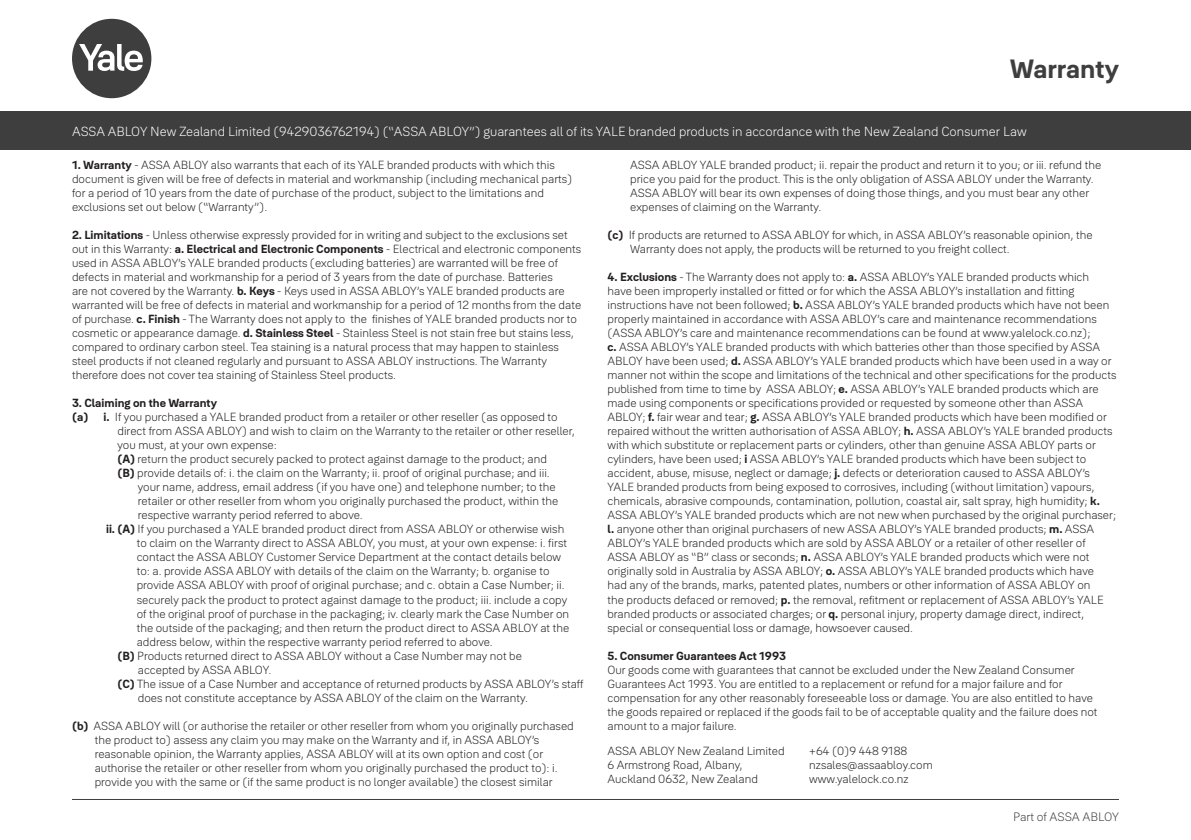
<style>
.page{position:relative;width:1191px;height:840px;background:#fff}
.page>*{position:absolute;margin:0;border:0;box-sizing:border-box;transform-origin:0 0}
.t1{font:700 26px "Yale Solis";color:#3e3e3f}
.t2{font:300 13px "Yale Solis";color:#fff}
.t3{font:300 12px "Yale Solis";color:#3e3e3f}
.t4{font:300 11.6px/14px "Yale Solis";color:#231f20}
.t5{font:700 11.6px "Yale Solis";color:#231f20}
.s1{font-weight:700}
</style>
<div class="page">
<svg style="left:72px;top:19px;width:79px;height:79px"></svg>
<div style="left:0;top:111px;width:1191px;height:39px;background:#3e3e3f"></div>
<hr style="left:72px;top:798px;width:1047px;height:1px;background:#3e3e3f">
<h1 class="t1" style="left:1010px;top:53px;width:111px">Warranty</h1>
<p class="t2" style="left:72px;top:124px;width:956px">ASSA ABLOY New Zealand Limited (9429036762194) (“ASSA ABLOY”) guarantees all of its YALE branded products in accordance with the New Zealand Consumer Law</p>
<p class="t4" style="left:72px;top:158px;width:502px"><span class="s1">1. Warranty</span> - ASSA ABLOY also warrants that each of its YALE branded products with which this document is given will be free of defects in material and workmanship (including mechanical parts) for a period of 10 years from the date of purchase of the product, subject to the limitations and exclusions set out below (“Warranty”).</p>
<p class="t4" style="left:72px;top:228px;width:511px"><span class="s1">2. Limitations</span> - Unless otherwise expressly provided for in writing and subject to the exclusions set out in this Warranty: <span class="s1">a. Electrical and Electronic Components</span> - Electrical and electronic components used in ASSA ABLOY’s YALE branded products (excluding batteries) are warranted will be free of defects in material and workmanship for a period of 3 years from the date of purchase. Batteries<br>are not covered by the Warranty. <span class="s1">b. Keys</span> - Keys used in ASSA ABLOY’s YALE branded products are warranted will be free of defects in material and workmanship for a period of 12 months from the date of purchase. <span class="s1">c. Finish</span> - The Warranty does not apply to the finishes of YALE branded products nor to cosmetic or appearance damage. <span class="s1">d. Stainless Steel</span> - Stainless Steel is not stain free but stains less, compared to ordinary carbon steel. Tea staining is a natural process that may happen to stainless steel products if not cleaned regularly and pursuant to ASSA ABLOY instructions. The Warranty therefore does not cover tea staining of Stainless Steel products.</p>
<p class="t5" style="left:72px;top:396px;width:146px">3. Claiming on the Warranty</p>
<p class="t4" style="left:72px;top:410px;width:487px"><span class="s1">(a) i.</span> If you purchased a YALE branded product from a retailer or other reseller (as opposed to</p>
<p class="t4" style="left:117px;top:424px;width:459px">direct from ASSA ABLOY) and wish to claim on the Warranty to the retailer or other reseller,</p>
<p class="t4" style="left:117px;top:438px;width:161px">you must, at your own expense:</p>
<p class="t4" style="left:117px;top:452px;width:431px"><span class="s1">(A)</span> return the product securely packed to protect against damage to the product; and</p>
<p class="t4" style="left:117px;top:466px;width:434px"><span class="s1">(B)</span> provide details of: i. the claim on the Warranty; ii. proof of original purchase; and iii.</p>
<p class="t4" style="left:138px;top:480px;width:419px">your name, address, email address (if you have one) and telephone number; to the</p>
<p class="t4" style="left:138px;top:494px;width:422px">retailer or other reseller from whom you originally purchased the product, within the</p>
<p class="t4" style="left:138px;top:508px;width:226px">respective warranty period referred to above.</p>
<p class="t4" style="left:106px;top:522px;width:460px"><span class="s1">ii. (A)</span> If you purchased a YALE branded product direct from ASSA ABLOY or otherwise wish</p>
<p class="t4" style="left:137px;top:536px;width:432px">to claim on the Warranty direct to ASSA ABLOY, you must, at your own expense: i. first</p>
<p class="t4" style="left:137px;top:550px;width:426px">contact the ASSA ABLOY Customer Service Department at the contact details below</p>
<p class="t4" style="left:137px;top:564px;width:414px">to: a. provide ASSA ABLOY with details of the claim on the Warranty; b. organise to</p>
<p class="t4" style="left:137px;top:578px;width:429px">provide ASSA ABLOY with proof of original purchase; and c. obtain a Case Number; ii.</p>
<p class="t4" style="left:137px;top:592px;width:432px">securely pack the product to protect against damage to the product; iii. include a copy</p>
<p class="t4" style="left:137px;top:606px;width:434px">of the original proof of purchase in the packaging; iv. clearly mark the Case Number on</p>
<p class="t4" style="left:137px;top:620px;width:434px">the outside of the packaging; and then return the product direct to ASSA ABLOY at the</p>
<p class="t4" style="left:137px;top:634px;width:357px">address below, within the respective warranty period referred to above.</p>
<p class="t4" style="left:117px;top:648px;width:406px"><span class="s1">(B)</span> Products returned direct to ASSA ABLOY without a Case Number may not be</p>
<p class="t4" style="left:138px;top:662px;width:135px">accepted by ASSA ABLOY.</p>
<p class="t4" style="left:117px;top:676px;width:467px"><span class="s1">(C)</span> The issue of a Case Number and acceptance of returned products by ASSA ABLOY’s staff</p>
<p class="t4" style="left:138px;top:690px;width:392px">does not constitute acceptance by ASSA ABLOY of the claim on the Warranty.</p>
<p class="t4" style="left:95px;top:718px;width:481px;text-indent:-23px"><span class="s1">(b)</span> ASSA ABLOY will (or authorise the retailer or other reseller from whom you originally purchased the product to) assess any claim you may make on the Warranty and if, in ASSA ABLOY’s reasonable opinion, the Warranty applies, ASSA ABLOY will at its own option and cost (or authorise the retailer or other reseller from whom you originally purchased the product to): i. provide you with the same or (if the same product is no longer available) the closest similar</p>
<p class="t4" style="left:630px;top:158px;width:473px">ASSA ABLOY YALE branded product; ii. repair the product and return it to you; or iii. refund the price you paid for the product. This is the only obligation of ASSA ABLOY under the Warranty.<br>ASSA ABLOY will bear its own expenses of doing those things, and you must bear any other expenses of claiming on the Warranty.</p>
<p class="t4" style="left:630px;top:228px;width:464px;text-indent:-23px"><span class="s1">(c)</span> If products are returned to ASSA ABLOY for which, in ASSA ABLOY’s reasonable opinion, the<br>Warranty does not apply, the products will be returned to you freight collect.</p>
<p class="t4" style="left:607px;top:270px;width:510px"><span class="s1">4. Exclusions</span> - The Warranty does not apply to: <span class="s1">a.</span> ASSA ABLOY’s YALE branded products which have been improperly installed or fitted or for which the ASSA ABLOY’s installation and fitting instructions have not been followed; <span class="s1">b.</span> ASSA ABLOY’s YALE branded products which have not been properly maintained in accordance with ASSA ABLOY’s care and maintenance recommendations (ASSA ABLOY’s care and maintenance recommendations can be found at www.yalelock.co.nz);<br><span class="s1">c.</span> ASSA ABLOY’s YALE branded products with which batteries other than those specified by ASSA ABLOY have been used; <span class="s1">d.</span> ASSA ABLOY’s YALE branded products which have been used in a way or manner not within the scope and limitations of the technical and other specifications for the products published from time to time by ASSA ABLOY; <span class="s1">e.</span> ASSA ABLOY’s YALE branded products which are made using components or specifications provided or requested by someone other than ASSA ABLOY; <span class="s1">f.</span> fair wear and tear; <span class="s1">g.</span> ASSA ABLOY’s YALE branded products which have been modified or repaired without the written authorisation of ASSA ABLOY; <span class="s1">h.</span> ASSA ABLOY’s YALE branded products with which substitute or replacement parts or cylinders, other than genuine ASSA ABLOY parts or cylinders, have been used; <span class="s1">i</span> ASSA ABLOY’s YALE branded products which have been subject to accident, abuse, misuse, neglect or damage; <span class="s1">j.</span> defects or deterioration caused to ASSA ABLOY’s YALE branded products from being exposed to corrosives, including (without limitation) vapours, chemicals, abrasive compounds, contamination, pollution, coastal air, salt spray, high humidity; <span class="s1">k.<br></span>ASSA ABLOY’s YALE branded products which are not new when purchased by the original purchaser; <span class="s1">l.</span> anyone other than original purchasers of new ASSA ABLOY’s YALE branded products; <span class="s1">m.</span> ASSA ABLOY’s YALE branded products which are sold by ASSA ABLOY or a retailer of other reseller of ASSA ABLOY as “B” class or seconds; <span class="s1">n.</span> ASSA ABLOY’s YALE branded products which were not originally sold in Australia by ASSA ABLOY; <span class="s1">o.</span> ASSA ABLOY’s YALE branded products which have had any of the brands, marks, patented plates, numbers or other information of ASSA ABLOY on<br>the products defaced or removed; <span class="s1">p.</span> the removal, refitment or replacement of ASSA ABLOY’s YALE branded products or associated charges; or <span class="s1">q.</span> personal injury, property damage direct, indirect, special or consequential loss or damage, howsoever caused.</p>
<p class="t5" style="left:607px;top:648px;width:180px">5. Consumer Guarantees Act 1993</p>
<p class="t4" style="left:607px;top:662px;width:491px">Our goods come with guarantees that cannot be excluded under the New Zealand Consumer Guarantees Act 1993. You are entitled to a replacement or refund for a major failure and for compensation for any other reasonably foreseeable loss or damage. You are also entitled to have the goods repaired or replaced if the goods fail to be of acceptable quality and the failure does not amount to a major failure.</p>
<p class="t4" style="left:607px;top:743px;width:179px">ASSA ABLOY New Zealand Limited<br>6 Armstrong Road, Albany,<br>Auckland 0632, New Zealand</p>
<p class="t4" style="left:809px;top:743px;width:125px">+64 (0)9 448 9188 nzsales@assaabloy.com www.yalelock.co.nz</p>
<p class="t3" style="left:1013px;top:809px;width:107px">Part of ASSA ABLOY</p>
</div>
